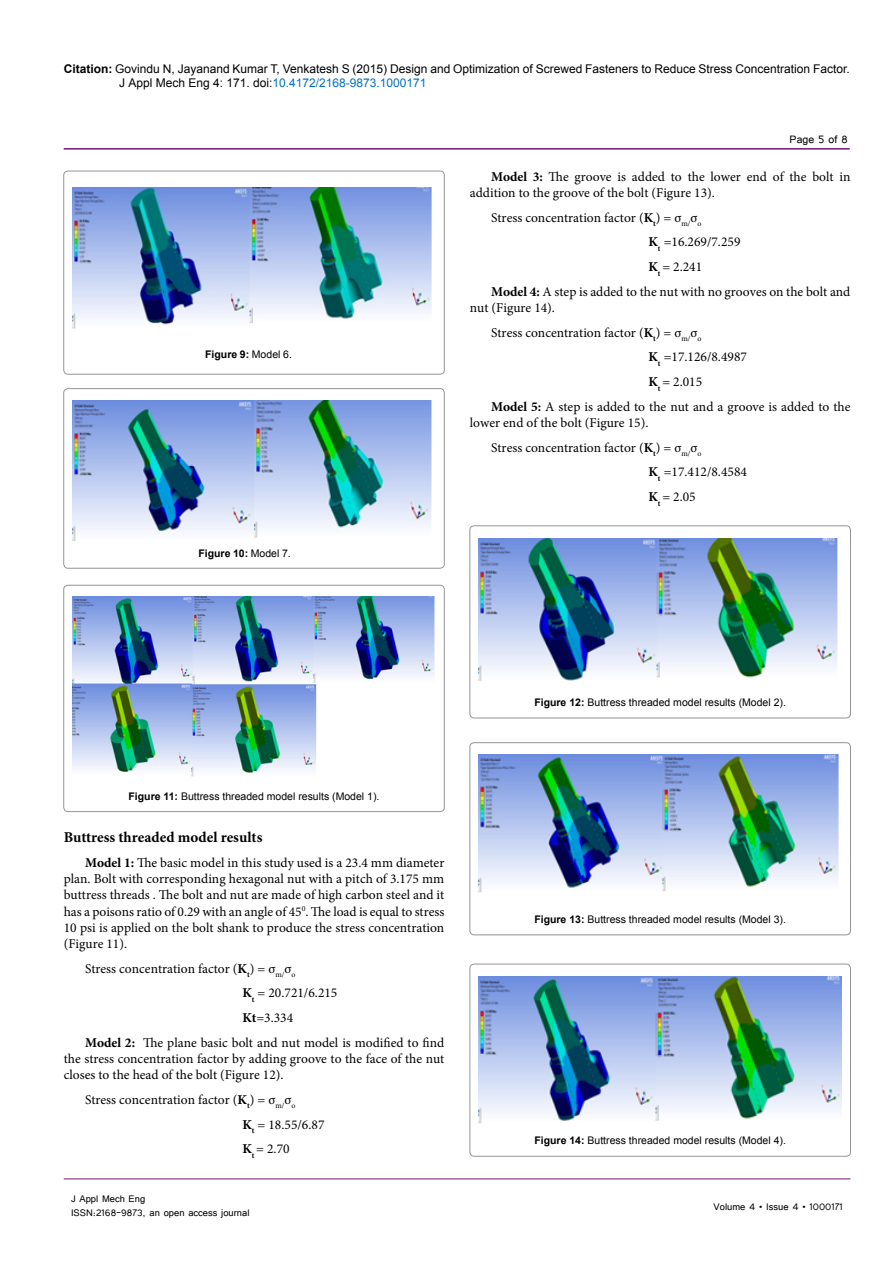
<style>
.page{position:relative;width:893px;height:1263px;background:#fff}
.page>*{position:absolute;margin:0;border:0;box-sizing:border-box;transform-origin:0 0}
.t1{font:700 15px "Minion Pro";color:#000}
.t2{font:13.5px/16.2px "Minion Pro";color:#000}
.t3{font:13.5px "Tunga";color:#000}
.t4{font:12px/14.4px "Arial";color:#000}
.t5{font:12px/14.4px "Tunga";color:#000}
.t6{font:10.5px "Arial";color:#000}
.t7{font:700 10.5px "Arial";color:#000}
.s1{font-weight:700}
.s2{color:#0072bc}
.s3{font-weight:400}
</style>
<div class="page">
<hr style="left:64px;top:148px;width:786px;height:2px;background:#741472">
<hr style="left:64px;top:1179px;width:786px;height:1px;background:#741472">
<div style="left:64px;top:171px;width:380px;height:203px;border:1px solid #939598;border-radius:4px"></div>
<img style="left:72px;top:187px;width:360px;height:142px">
<div style="left:64px;top:389px;width:380px;height:179px;border:1px solid #939598;border-radius:4px"></div>
<img style="left:72px;top:401px;width:360px;height:139px">
<div style="left:64px;top:585px;width:380px;height:227px;border:1px solid #939598;border-radius:4px"></div>
<img style="left:72px;top:597px;width:363px;height:180px">
<div style="left:470px;top:526px;width:380px;height:192px;border:1px solid #939598;border-radius:4px"></div>
<img style="left:478px;top:538px;width:360px;height:143px">
<div style="left:470px;top:743px;width:380px;height:192px;border:1px solid #939598;border-radius:4px"></div>
<img style="left:478px;top:755px;width:361px;height:138px">
<div style="left:470px;top:964px;width:380px;height:192px;border:1px solid #939598;border-radius:4px"></div>
<img style="left:478px;top:976px;width:364px;height:148px">
<p class="t4" style="left:119px;top:61px;width:732px;text-indent:-55px"><span class="s1">Citation:</span> Govindu N, Jayanand Kumar T, Venkatesh S (2015) Design and Optimization of Screwed Fasteners to Reduce Stress Concentration Factor.<br>J Appl Mech Eng 4: 171. doi:<span class="s2">10.4172/2168-9873.1000171</span></p>
<p class="t7" style="left:205px;top:347px;width:88px">Figure 9: <span class="s3">Model 6.</span></p>
<p class="t7" style="left:198px;top:546px;width:94px">Figure 10: <span class="s3">Model 7.</span></p>
<p class="t3" style="left:790px;top:131px;width:60px">Page 5 of 8</p>
<p class="t2" style="left:470px;top:168px;width:382px;text-indent:21px"><span class="s1">Model 3:</span> The groove is added to the lower end of the bolt in addition to the groove of the bolt (Figure 13).</p>
<p class="t2" style="left:491px;top:209px;width:212px">Stress concentration factor (<span class="s1">K</span><sub>t</sub>) = σ<sub>m/</sub>σ<sub>o</sub></p>
<p class="t2" style="left:648px;top:234px;width:93px"><span class="s1">K</span><sub>t</sub> =16.269/7.259</p>
<p class="t2" style="left:648px;top:259px;width:55px"><span class="s1">K</span><sub>t</sub> = 2.241</p>
<p class="t2" style="left:491px;top:283px;width:361px"><span class="s1">Model 4:</span> A step is added to the nut with no grooves on the bolt and</p>
<p class="t2" style="left:470px;top:300px;width:87px">nut (Figure 14).</p>
<p class="t2" style="left:491px;top:324px;width:212px">Stress concentration factor (<span class="s1">K</span><sub>t</sub>) = σ<sub>m/</sub>σ<sub>o</sub></p>
<p class="t2" style="left:648px;top:349px;width:100px"><span class="s1">K</span><sub>t</sub> =17.126/8.4987</p>
<p class="t2" style="left:648px;top:374px;width:55px"><span class="s1">K</span><sub>t</sub> = 2.015</p>
<p class="t2" style="left:491px;top:398px;width:361px"><span class="s1">Model 5:</span> A step is added to the nut and a groove is added to the</p>
<p class="t2" style="left:470px;top:415px;width:180px">lower end of the bolt (Figure 15).</p>
<p class="t2" style="left:491px;top:439px;width:212px">Stress concentration factor (<span class="s1">K</span><sub>t</sub>) = σ<sub>m/</sub>σ<sub>o</sub></p>
<p class="t2" style="left:648px;top:464px;width:100px"><span class="s1">K</span><sub>t</sub> =17.412/8.4584</p>
<p class="t2" style="left:648px;top:489px;width:49px"><span class="s1">K</span><sub>t</sub> = 2.05</p>
<p class="t6" style="left:129px;top:789px;width:252px"><span class="s1">Figure 11:</span> Buttress threaded model results (Model 1).</p>
<p class="t1" style="left:64px;top:827px;width:200px">Buttress threaded model results</p>
<p class="t2" style="left:64px;top:855px;width:382px;text-align:justify;text-indent:21px"><span class="s1">Model 1:</span> The basic model in this study used is a 23.4 mm diameter plan. Bolt with corresponding hexagonal nut with a pitch of 3.175 mm buttress threads . The bolt and nut are made of high carbon steel and it has a poisons ratio of 0.29 with an angle of 45<sup>0</sup>. The load is equal to stress 10 psi is applied on the bolt shank to produce the stress concentration (Figure 11).</p>
<p class="t2" style="left:85px;top:960px;width:212px">Stress concentration factor (<span class="s1">K</span><sub>t</sub>) = σ<sub>m/</sub>σ<sub>o</sub></p>
<p class="t2" style="left:242px;top:985px;width:97px"><span class="s1">K</span><sub>t</sub> = 20.721/6.215</p>
<p class="t2" style="left:242px;top:1010px;width:52px"><span class="s1">Kt</span>=3.334</p>
<p class="t2" style="left:85px;top:1034px;width:361px"><span class="s1">Model 2:</span> The plane basic bolt and nut model is modified to find</p>
<p class="t2" style="left:64px;top:1051px;width:382px">the stress concentration factor by adding groove to the face of the nut closes to the head of the bolt (Figure 12).</p>
<p class="t2" style="left:242px;top:1087px;width:84px;line-height:24.8px;text-indent:-157px">Stress concentration factor (<span class="s1">K</span><sub>t</sub>) = σ<sub>m/</sub>σ<sub>o<br></sub><span class="s1">K</span><sub>t</sub> = 18.55/6.87<br><span class="s1">K</span><sub>t</sub> = 2.70</p>
<p class="t5" style="left:71px;top:1190px;width:180px">J Appl Mech Eng<br>ISSN:2168-9873, an open access journal</p>
<p class="t6" style="left:534px;top:695px;width:253px"><span class="s1">Figure 12:</span> Buttress threaded model results (Model 2).</p>
<p class="t6" style="left:534px;top:912px;width:253px"><span class="s1">Figure 13:</span> Buttress threaded model results (Model 3).</p>
<p class="t6" style="left:534px;top:1133px;width:253px"><span class="s1">Figure 14:</span> Buttress threaded model results (Model 4).</p>
<p class="t5" style="left:713px;top:1199px;width:131px">Volume 4 • Issue 4 • 1000171</p>
</div>
